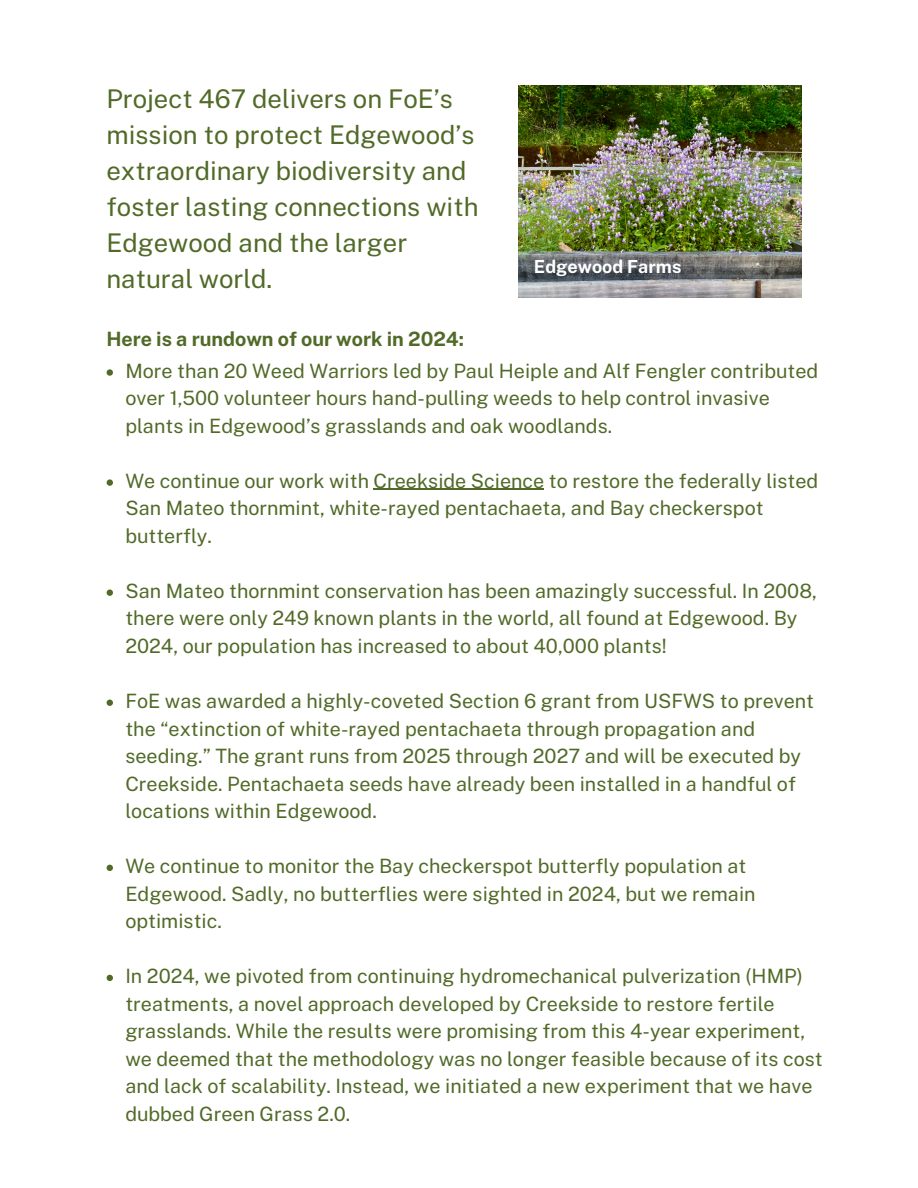
<style>
.page{position:relative;width:918px;height:1188px;background:#fff}
.page>*{position:absolute;margin:0;border:0;box-sizing:border-box;transform-origin:0 0}
.t1{font:25.8px/36px "Public Sans";color:#516a28}
.t2{font:19.8px/27.5px "Public Sans";color:#516a28}
.t3{font:700 19.8px "Public Sans";color:#516a28}
.t4{font:700 18px "Public Sans";color:#fff}
</style>
<div class="page">
<img style="left:518px;top:85px;width:284px;height:213px">
<svg style="left:107px;top:369px;width:6px;height:7px"></svg>
<svg style="left:107px;top:479px;width:6px;height:7px"></svg>
<hr style="left:374px;top:489px;width:170px;height:1px;background:#516a28">
<svg style="left:107px;top:590px;width:6px;height:6px"></svg>
<svg style="left:107px;top:700px;width:6px;height:6px"></svg>
<svg style="left:107px;top:865px;width:6px;height:6px"></svg>
<svg style="left:107px;top:975px;width:6px;height:6px"></svg>
<h1 class="t1" style="left:106px;top:81px;width:374px">Project 467 delivers on FoE’s mission to protect Edgewood’s extraordinary biodiversity and foster lasting connections with<br>Edgewood and the larger natural world.</h1>
<p class="t4" style="left:534px;top:256px;width:149px">Edgewood Farms</p>
<h2 class="t3" style="left:106px;top:327px;width:359px">Here is a rundown of our work in 2024:</h2>
<p class="t2" style="left:125px;top:357px;width:694px">More than 20 Weed Warriors led by Paul Heiple and Alf Fengler contributed over 1,500 volunteer hours hand-pulling weeds to help control invasive plants in Edgewood’s grasslands and oak woodlands.</p>
<h2 class="t2" style="left:125px;top:467px;width:694px">We continue our work with Creekside Science to restore the federally listed<br>San Mateo thornmint, white-rayed pentachaeta, and Bay checkerspot butterfly.</h2>
<p class="t2" style="left:125px;top:577px;width:693px">San Mateo thornmint conservation has been amazingly successful. In 2008, there were only 249 known plants in the world, all found at Edgewood. By<br>2024, our population has increased to about 40,000 plants!</p>
<p class="t2" style="left:125px;top:687px;width:690px">FoE was awarded a highly-coveted Section 6 grant from USFWS to prevent the “extinction of white-rayed pentachaeta through propagation and seeding.” The grant runs from 2025 through 2027 and will be executed by Creekside. Pentachaeta seeds have already been installed in a handful of locations within Edgewood.</p>
<p class="t2" style="left:125px;top:852px;width:632px">We continue to monitor the Bay checkerspot butterfly population at<br>Edgewood. Sadly, no butterflies were sighted in 2024, but we remain optimistic.</p>
<p class="t2" style="left:125px;top:962px;width:699px">In 2024, we pivoted from continuing hydromechanical pulverization (HMP) treatments, a novel approach developed by Creekside to restore fertile grasslands. While the results were promising from this 4-year experiment, we deemed that the methodology was no longer feasible because of its cost and lack of scalability. Instead, we initiated a new experiment that we have dubbed Green Grass 2.0.</p>
</div>
